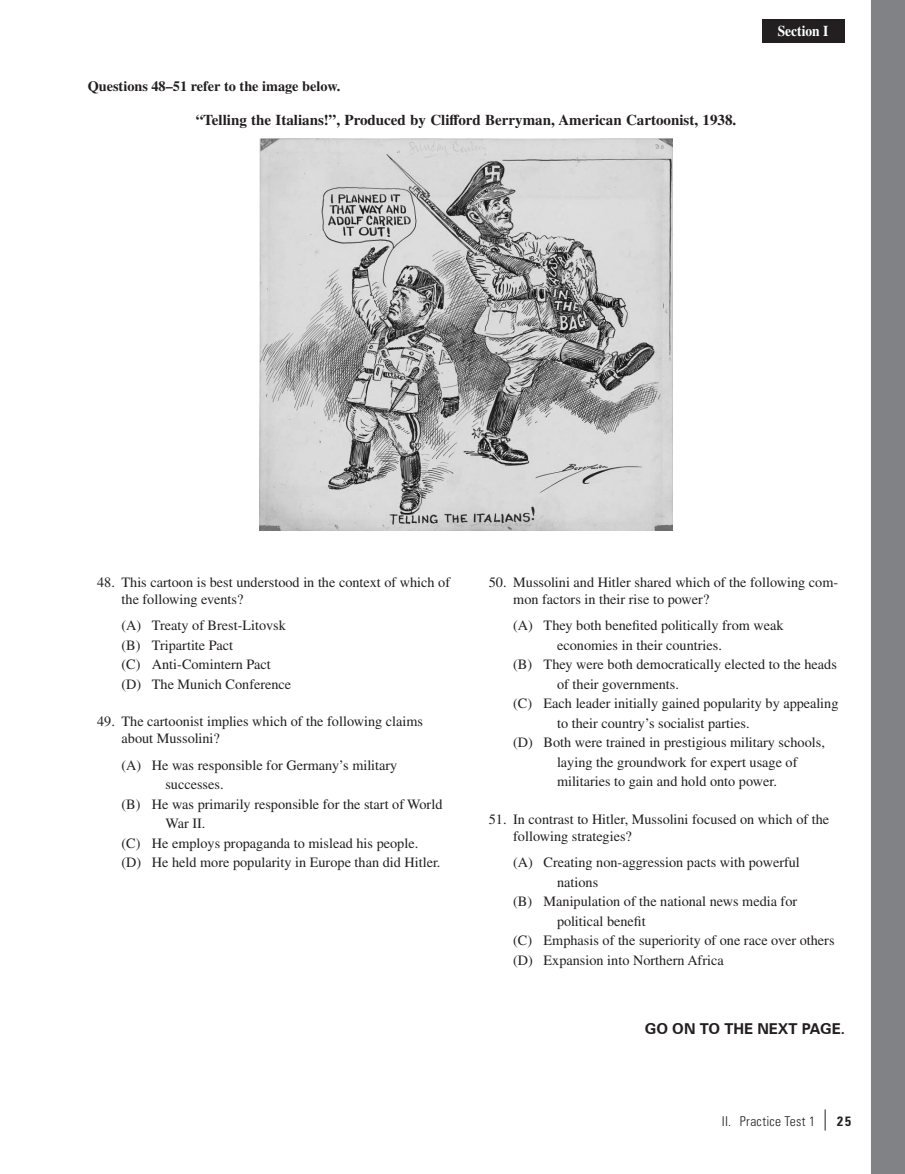
<style>
.page{position:relative;width:905px;height:1174px;background:#fff}
.page>*{position:absolute;margin:0;border:0;box-sizing:border-box;transform-origin:0 0}
.t1{font:700 15px "Times LT Pro";color:#231f20}
.t2{font:700 15px "Zurich BT";color:#231f20}
.t3{font:700 15px "Times LT Pro";color:#fff;scale:.9 1}
.t4{font:14.25px/17.1px "Times LT Pro";color:#231f20}
.t5{font:700 14.25px "Times LT Pro";color:#231f20}
.t6{font:300 condensed 13.5px "Univers LT Pro";letter-spacing:.025em;color:#231f20}
.s1{font-weight:400;font-size:21px}
.s2{font-weight:700}
</style>
<div class="page">
<div style="left:761px;top:19px;width:82px;height:23px;background:#231f20"></div>
<img style="left:259px;top:139px;width:413px;height:391px">
<div style="left:871px;top:0;width:34px;height:1174px;background:#808285"></div>
<p class="t5" style="left:88px;top:77px;width:254px">Questions 48–51 refer to the image below.</p>
<p class="t1" style="left:196px;top:111px;width:542px">“Telling the Italians!”, Produced by Clifford Berryman, American Cartoonist, 1938.</p>
<p class="t3" style="left:777px;top:22px;width:58px">Section I</p>
<p class="t4" style="left:121px;top:573px;width:330px;text-indent:-24px">48. This cartoon is best understood in the context of which of the following events?</p>
<p class="t4" style="left:121px;top:615px;width:171px;line-height:19.5px">(A) Treaty of Brest-Litovsk (B) Tripartite Pact<br>(C) Anti-Comintern Pact (D) The Munich Conference</p>
<p class="t4" style="left:121px;top:712px;width:303px;text-indent:-24px">49. The cartoonist implies which of the following claims about Mussolini?</p>
<p class="t4" style="left:121px;top:756px;width:277px">(A) He was responsible for Germany’s military</p>
<p class="t4" style="left:165px;top:775px;width:60px">successes.</p>
<p class="t4" style="left:121px;top:795px;width:322px">(B) He was primarily responsible for the start of World</p>
<p class="t4" style="left:165px;top:814px;width:41px">War II.</p>
<p class="t4" style="left:121px;top:834px;width:298px">(C) He employs propaganda to mislead his people.</p>
<p class="t4" style="left:121px;top:853px;width:320px">(D) He held more popularity in Europe than did Hitler.</p>
<p class="t4" style="left:513px;top:573px;width:326px;text-indent:-24px">50. Mussolini and Hitler shared which of the following com&shy;mon factors in their rise to power?</p>
<p class="t4" style="left:513px;top:616px;width:272px">(A) They both benefited politically from weak</p>
<p class="t4" style="left:557px;top:636px;width:166px">economies in their countries.</p>
<p class="t4" style="left:513px;top:655px;width:325px">(B) They were both democratically elected to the heads</p>
<p class="t4" style="left:557px;top:675px;width:123px">of their governments.</p>
<p class="t4" style="left:513px;top:694px;width:327px">(C) Each leader initially gained popularity by appealing</p>
<p class="t4" style="left:557px;top:714px;width:194px">to their country’s socialist parties.</p>
<p class="t4" style="left:513px;top:733px;width:313px">(D) Both were trained in prestigious military schools,</p>
<p class="t4" style="left:557px;top:753px;width:242px">laying the groundwork for expert usage of</p>
<p class="t4" style="left:557px;top:772px;width:221px">militaries to gain and hold onto power.</p>
<p class="t4" style="left:513px;top:810px;width:317px;text-indent:-24px">51. In contrast to Hitler, Mussolini focused on which of the following strategies?</p>
<p class="t4" style="left:513px;top:853px;width:288px">(A) Creating non-aggression pacts with powerful</p>
<p class="t4" style="left:557px;top:872px;width:43px">nations</p>
<p class="t4" style="left:513px;top:892px;width:285px">(B) Manipulation of the national news media for</p>
<p class="t4" style="left:557px;top:911px;width:90px">political benefit</p>
<p class="t4" style="left:513px;top:931px;width:323px">(C) Emphasis of the superiority of one race over others</p>
<p class="t4" style="left:513px;top:950px;width:212px">(D) Expansion into Northern Africa</p>
<p class="t2" style="left:644px;top:1018px;width:202px">GO ON TO THE NEXT PAGE.</p>
<p class="t6" style="left:721px;top:1111px;width:131px">II. Practice Test 1 <span class="s1">|</span> <span class="s2">25</span></p>
</div>
